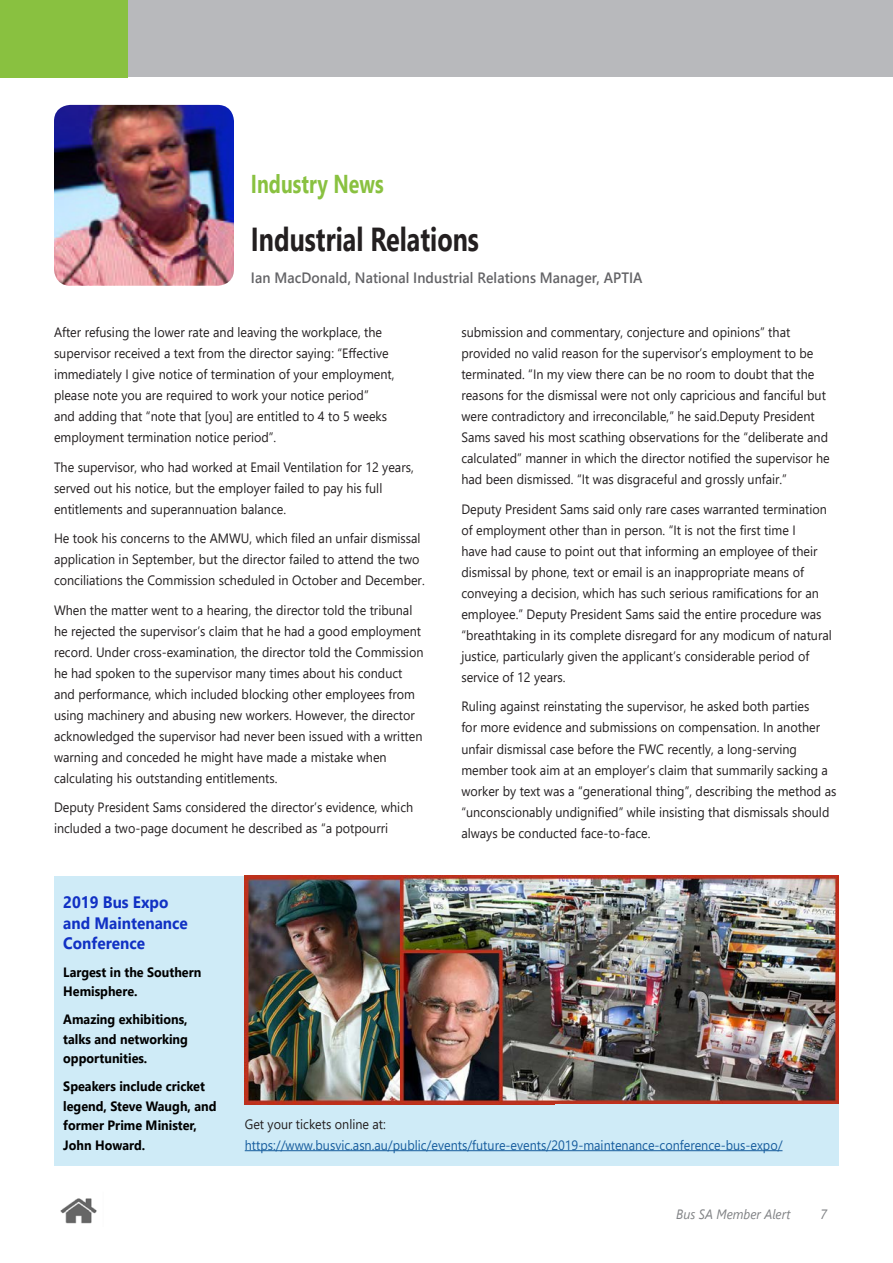
<style>
.page{position:relative;width:893px;height:1263px;background:#fff}
.page>*{position:absolute;margin:0;border:0;box-sizing:border-box;transform-origin:0 0}
.Main_page_header{font:700 33.15px "Segoe UI";color:#231f20;scale:.76 1}
.Main_head_page_topic{font:700 25.8px "Segoe UI";color:#89c140;scale:.76 1}
.In_story_header{font:700 16.5px/21px "Segoe UI";color:#1131c4;scale:.93 1}
.Main_head_name_of_pe{font:600 15px "Segoe UI";letter-spacing:.005em;color:#636366;scale:.93 1}
.t1{font:13.5px/21px "Segoe UI";color:#231f20;scale:.93 1}
.In_story_header-2{font:700 13.5px/19.5px "Segoe UI";color:#000;scale:.93 1}
.t2{font:13.5px "Segoe UI";color:#175d9e;scale:.93 1}
.t3{font:italic 13.5px "Segoe UI";color:#808285;scale:.93 1}
</style>
<div class="page">
<img style="left:60px;top:1198px;width:37px;height:26px">
<div style="left:128px;top:0;width:765px;height:77px;background:#b8b9bc"></div>
<div style="left:0;top:0;width:128px;height:77px;background:#89c140"></div>
<img style="left:54px;top:105px;width:180px;height:181px">
<div style="left:54px;top:876px;width:785px;height:289px;background:#cfebf7"></div>
<img style="left:245px;top:876px;width:156px;height:228px">
<img style="left:401px;top:876px;width:437px;height:228px">
<hr style="left:245px;top:1150px;width:537px;height:1px;background:#175d9e">
<p class="Main_head_page_topic" style="left:251px;top:160px;width:176px">Industry News</p>
<p class="Main_page_header" style="left:251px;top:208px;width:301px">Industrial Relations</p>
<p class="Main_head_name_of_pe" style="left:251px;top:263px;width:423px">Ian MacDonald, National Industrial Relations Manager, APTIA</p>
<p class="t1" style="left:54px;top:321px;width:368px">After refusing the lower rate and leaving the workplace, the supervisor received a text from the director saying: “Effective immediately I give notice of termination of your employment, please note you are required to work your notice period”<br>and adding that “note that [you] are entitled to 4 to 5 weeks employment termination notice period”.</p>
<p class="t1" style="left:54px;top:455px;width:388px">The supervisor, who had worked at Email Ventilation for 12 years, served out his notice, but the employer failed to pay his full entitlements and superannuation balance.</p>
<p class="t1" style="left:54px;top:527px;width:400px">He took his concerns to the AMWU, which filed an unfair dismissal application in September, but the director failed to attend the two conciliations the Commission scheduled in October and December.</p>
<p class="t1" style="left:54px;top:598px;width:399px">When the matter went to a hearing, the director told the tribunal he rejected the supervisor’s claim that he had a good employment record. Under cross-examination, the director told the Commission he had spoken to the supervisor many times about his conduct and performance, which included blocking other employees from using machinery and abusing new workers. However, the director acknowledged the supervisor had never been issued with a written warning and conceded he might have made a mistake when calculating his outstanding entitlements.</p>
<p class="t1" style="left:54px;top:796px;width:388px">Deputy President Sams considered the director’s evidence, which included a two-page document he described as “a potpourri</p>
<p class="t1" style="left:461px;top:321px;width:398px">submission and commentary, conjecture and opinions” that provided no valid reason for the supervisor’s employment to be terminated. “In my view there can be no room to doubt that the reasons for the dismissal were not only capricious and fanciful but were contradictory and irreconcilable,” he said.Deputy President Sams saved his most scathing observations for the “deliberate and calculated” manner in which the director notified the supervisor he had been dismissed. “It was disgraceful and grossly unfair.”</p>
<p class="t1" style="left:461px;top:497px;width:400px">Deputy President Sams said only rare cases warranted termination of employment other than in person. “It is not the first time I<br>have had cause to point out that informing an employee of their dismissal by phone, text or email is an inappropriate means of conveying a decision, which has such serious ramifications for an employee.” Deputy President Sams said the entire procedure was “breathtaking in its complete disregard for any modicum of natural justice, particularly given the applicant’s considerable period of service of 12 years.</p>
<p class="t1" style="left:461px;top:695px;width:405px">Ruling against reinstating the supervisor, he asked both parties<br>for more evidence and submissions on compensation. In another unfair dismissal case before the FWC recently, a long-serving member took aim at an employer’s claim that summarily sacking a worker by text was a “generational thing”, describing the method as “unconscionably undignified” while insisting that dismissals should always be conducted face-to-face.</p>
<p class="In_story_header" style="left:63px;top:891px;width:135px">2019 Bus Expo and Maintenance</p>
<p class="In_story_header" style="left:63px;top:931px;width:89px">Conference</p>
<p class="In_story_header-2" style="left:63px;top:961px;width:150px">Largest in the Southern<br>Hemisphere.</p>
<p class="In_story_header-2" style="left:63px;top:1009px;width:136px;text-align:justify">Amazing exhibitions, talks and networking opportunities.</p>
<p class="In_story_header-2" style="left:63px;top:1076px;width:166px">Speakers include cricket legend, Steve Waugh, and former Prime Minister,<br>John Howard.</p>
<p class="t1" style="left:245px;top:1112px;width:153px">Get your tickets online at:</p>
<p class="t2" style="left:245px;top:1132px;width:580px">https://www.busvic.asn.au/public/events/future-events/2019-maintenance-conference-bus-expo/</p>
<p class="t3" style="left:676px;top:1201px;width:124px">Bus SA Member Alert</p>
<p class="t3" style="left:820px;top:1201px;width:9px">7</p>
</div>
